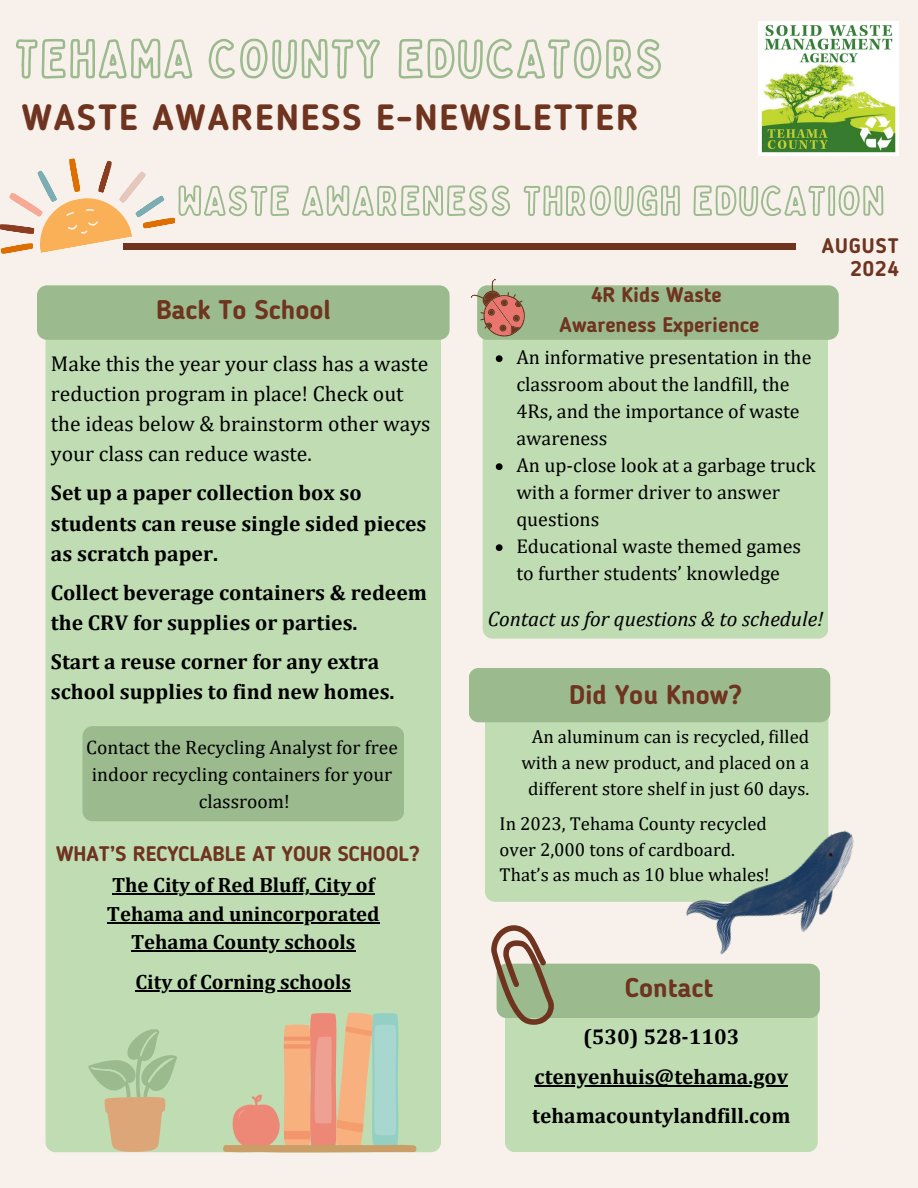
<style>
.page{position:relative;width:918px;height:1188px;background:#f8f1eb}
.page>*{position:absolute;margin:0;border:0;box-sizing:border-box;transform-origin:0 0}
.t1{font:700 36.3px "Blogger Sans";letter-spacing:.05em;color:#6e3420}
.t2{font:700 26.85px "Blogger Sans";color:#6e3420}
.t3{font:700 21.6px/30.2px "Cambria";color:#000}
.t4{font:21.6px/30.2px "Cambria";color:#000}
.t5{font:700 21.45px/39.3px "Cambria";color:#000}
.t6{font:700 21px/29.2px "Blogger Sans";color:#6e3420;text-align:center}
.t7{font:italic 21px "Cambria";color:#000}
.t8{font:700 20.85px/22.5px "Blogger Sans";letter-spacing:.05em;color:#6e3420;text-align:right}
.t9{font:700 20.7px "Cambria";color:#000}
.t10{font:19.95px/27px "Cambria";color:#000}
.t11{font:19.5px "Cambria";color:#000}
.t12{font:18.75px/25.8px "Cambria";color:#000}
</style>
<div class="page">
<svg style="left:0;top:158px;width:176px;height:96px"></svg>
<div style="left:46px;top:340px;width:395px;height:812px;background:#bfdcb3"></div>
<div style="left:37px;top:285px;width:413px;height:55px;background:#9bba8e"></div>
<div style="left:485px;top:722px;width:343px;height:180px;background:#bfdcb3"></div>
<div style="left:469px;top:668px;width:361px;height:54px;background:#9bba8e"></div>
<div style="left:483px;top:346px;width:345px;height:293px;background:#bfdcb3"></div>
<div style="left:123px;top:243px;width:672px;height:6px;background:#6e3420"></div>
<svg style="left:471px;top:279px;width:368px;height:67px;background:#aabd98"></svg>
<svg style="left:223px;top:1012px;width:193px;height:141px;background:#d1be9b"></svg>
<svg style="left:88px;top:1029px;width:89px;height:123px;background:#bec69b"></svg>
<img style="left:758px;top:22px;width:141px;height:134px">
<img style="left:676px;top:829px;width:178px;height:96px">
<div style="left:505px;top:1025px;width:312px;height:127px;background:#bfdcb3"></div>
<hr style="left:535px;top:1085px;width:253px;height:1px;background:#000">
<svg style="left:491px;top:925px;width:329px;height:100px"></svg>
<svg style="left:16px;top:38px;width:645px;height:41px"></svg>
<svg style="left:496px;top:355px;width:7px;height:7px"></svg>
<svg style="left:496px;top:463px;width:7px;height:7px"></svg>
<svg style="left:496px;top:544px;width:7px;height:7px"></svg>
<svg style="left:178px;top:148px;width:707px;height:101px"></svg>
<hr style="left:112px;top:894px;width:262px;height:1px;background:#000">
<hr style="left:107px;top:922px;width:273px;height:1px;background:#000">
<hr style="left:131px;top:950px;width:224px;height:2px;background:#000">
<hr style="left:135px;top:990px;width:216px;height:2px;background:#000">
<div style="left:83px;top:726px;width:321px;height:95px;background:#9bba8e"></div>
<p class="t1" style="left:22px;top:103px;width:618px">WASTE AWARENESS E-NEWSLETTER</p>
<p class="t8" style="left:822px;top:236px;width:78px">AUGUST<br>2024</p>
<h5 class="t2" style="left:156px;top:298px;width:176px">Back To School</h5>
<p class="t4" style="left:51px;top:348px;width:381px">Make this the year your class has a waste reduction program in place! Check out the ideas below &amp; brainstorm other ways your class can reduce waste.</p>
<h4 class="t3" style="left:51px;top:478px;width:377px">Set up a paper collection box so students can reuse single sided pieces as scratch paper.</h4>
<h6 class="t3" style="left:51px;top:577px;width:378px">Collect beverage containers &amp; redeem the CRV for supplies or parties.</h6>
<p class="t3" style="left:51px;top:646px;width:345px">Start a reuse corner for any extra school supplies to find new homes.</p>
<p class="t11" style="left:86px;top:735px;width:313px">Contact the Recycling Analyst for free</p>
<p class="t11" style="left:92px;top:762px;width:302px">indoor recycling containers for your</p>
<p class="t11" style="left:199px;top:789px;width:92px">classroom!</p>
<h6 class="t6" style="left:56px;top:841px;width:365px">WHAT’S RECYCLABLE AT YOUR SCHOOL?</h6>
<p class="t9" style="left:112px;top:873px;width:264px">The City of Red Bluff, City of</p>
<p class="t9" style="left:107px;top:901px;width:274px">Tehama and unincorporated</p>
<h4 class="t9" style="left:131px;top:929px;width:226px">Tehama County schools</h4>
<p class="t9" style="left:135px;top:969px;width:217px">City of Corning schools</p>
<p class="t6" style="left:560px;top:282px;width:201px">4R Kids Waste<br>Awareness Experience</p>
<h5 class="t10" style="left:516px;top:344px;width:297px">An informative presentation in the classroom about the landfill, the<br>4Rs, and the importance of waste awareness</h5>
<h6 class="t10" style="left:516px;top:452px;width:301px">An up-close look at a garbage truck with a former driver to answer questions</h6>
<h6 class="t10" style="left:516px;top:533px;width:286px">Educational waste themed games to further students’ knowledge</h6>
<p class="t7" style="left:488px;top:606px;width:337px">Contact us for questions &amp; to schedule!</p>
<h6 class="t2" style="left:569px;top:684px;width:174px">Did You Know?</h6>
<p class="t12" style="left:521px;top:724px;width:289px;text-align:center">An aluminum can is recycled, filled with a new product, and placed on a different store shelf in just 60 days.</p>
<h6 class="t12" style="left:500px;top:810px;width:272px">In 2023, Tehama County recycled over 2,000 tons of cardboard.<br>That’s as much as 10 blue whales!</h6>
<p class="t2" style="left:625px;top:976px;width:89px">Contact</p>
<h2 class="t5" style="left:583px;top:1017px;width:158px">(530) 528-1103</h2>
<p class="t5" style="left:532px;top:1056px;width:260px">ctenyenhuis@tehama.gov tehamacountylandfill.com</p>
</div>
